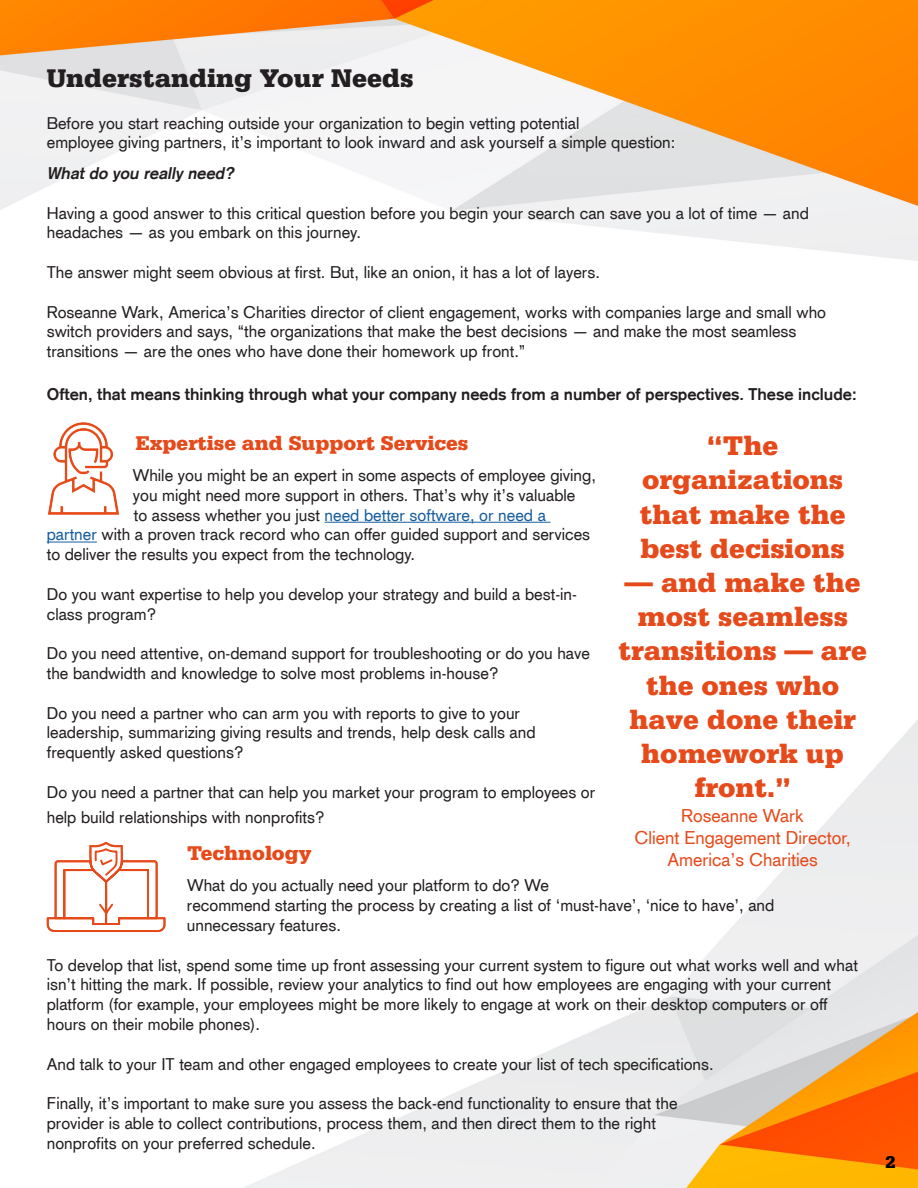
<style>
.page{position:relative;width:918px;height:1188px;background:#fff}
.page>*{position:absolute;margin:0;border:0;box-sizing:border-box;transform-origin:0 0}
.t1{font:900 28.5px/34.2px "Serifa";color:#e64a1a;text-align:center}
.t2{font:900 27px "Serifa";color:#231f20}
.t3{font:900 21px "Serifa";color:#e64a1a}
.t4{font:18px "Akzidenz Grotesk CE";color:#e64a1a}
.t5{font:900 18px "Serifa";color:#000}
.t6{font:16.5px/19.8px "Akzidenz Grotesk CE";color:#231f20}
.t7{font:700 16.5px "Akzidenz Grotesk";color:#231f20}
.t8{font:italic 700 16.5px "Akzidenz Grotesk";color:#231f20}
.s1{color:#175d9e}
</style>
<div class="page">
<img style="left:0;top:0;width:918px;height:1188px">
<svg style="left:46px;top:840px;width:121px;height:93px"></svg>
<hr style="left:325px;top:522px;width:226px;height:1px;background:#175d9e">
<hr style="left:47px;top:542px;width:50px;height:1px;background:#175d9e">
<img style="left:14px;top:400px;width:138px;height:138px">
<p class="t2" style="left:47px;top:62px;width:368px">Understanding Your Needs</p>
<p class="t6" style="left:47px;top:113px;width:534px">Before you start reaching outside your organization to begin vetting potential</p>
<p class="t6" style="left:47px;top:132px;width:630px">employee giving partners, it’s important to look inward and ask yourself a simple question:</p>
<p class="t8" style="left:47px;top:163px;width:192px">What do you really need?</p>
<p class="t6" style="left:47px;top:203px;width:764px">Having a good answer to this critical question before you begin your search can save you a lot of time — and headaches — as you embark on this journey.</p>
<p class="t6" style="left:47px;top:262px;width:555px">The answer might seem obvious at first. But, like an onion, it has a lot of layers.</p>
<p class="t6" style="left:47px;top:302px;width:781px">Roseanne Wark, America’s Charities director of client engagement, works with companies large and small who switch providers and says, “the organizations that make the best decisions — and make the most seamless transitions — are the ones who have done their homework up front.”</p>
<p class="t7" style="left:47px;top:385px;width:811px">Often, that means thinking through what your company needs from a number of perspectives. These include:</p>
<p class="t1" style="left:640px;top:428px;width:207px">“The organizations that make the best decisions</p>
<p class="t1" style="left:618px;top:565px;width:250px">— and make the most seamless transitions — are the ones who have done their homework up front.”</p>
<p class="t4" style="left:681px;top:804px;width:124px">Roseanne Wark</p>
<p class="t4" style="left:634px;top:826px;width:218px">Client Engagement Director,</p>
<p class="t3" style="left:187px;top:841px;width:126px">Technology</p>
<p class="t4" style="left:667px;top:848px;width:152px">America’s Charities</p>
<p class="t6" style="left:187px;top:875px;width:363px">What do you actually need your platform to do? We</p>
<p class="t3" style="left:136px;top:431px;width:334px">Expertise and Support Services</p>
<p class="t6" style="left:133px;top:465px;width:465px">While you might be an expert in some aspects of employee giving,</p>
<p class="t6" style="left:133px;top:485px;width:444px">you might need more support in others. That’s why it’s valuable</p>
<p class="t6" style="left:47px;top:505px;width:545px;text-indent:87px">to assess whether you just <span class="s1">need better software, or need a partner</span> with a proven track record who can offer guided support and services to deliver the results you expect from the technology.</p>
<p class="t6" style="left:47px;top:584px;width:532px">Do you want expertise to help you develop your strategy and build a best-in&shy;class program?</p>
<p class="t6" style="left:47px;top:643px;width:545px">Do you need attentive, on-demand support for troubleshooting or do you have the bandwidth and knowledge to solve most problems in-house?</p>
<p class="t6" style="left:47px;top:703px;width:490px">Do you need a partner who can arm you with reports to give to your leadership, summarizing giving results and trends, help desk calls and frequently asked questions?</p>
<p class="t6" style="left:47px;top:779px;width:550px;line-height:25.2px">Do you need a partner that can help you market your program to employees or help build relationships with nonprofits?</p>
<p class="t6" style="left:187px;top:895px;width:589px">recommend starting the process by creating a list of ‘must-have’, ‘nice to have’, and</p>
<p class="t6" style="left:187px;top:915px;width:156px">unnecessary features.</p>
<p class="t6" style="left:47px;top:955px;width:813px">To develop that list, spend some time up front assessing your current system to figure out what works well and what isn’t hitting the mark. If possible, review your analytics to find out how employees are engaging with your current platform (for example, your employees might be more likely to engage at work on their desktop computers or off hours on their mobile phones).</p>
<p class="t6" style="left:47px;top:1054px;width:668px">And talk to your IT team and other engaged employees to create your list of tech specifications.</p>
<p class="t6" style="left:47px;top:1093px;width:632px">Finally, it’s important to make sure you assess the back-end functionality to ensure that the</p>
<p class="t6" style="left:47px;top:1113px;width:611px">provider is able to collect contributions, process them, and then direct them to the right</p>
<p class="t6" style="left:47px;top:1133px;width:270px">nonprofits on your preferred schedule.</p>
<p class="t5" style="left:886px;top:1152px;width:12px">2</p>
</div>
